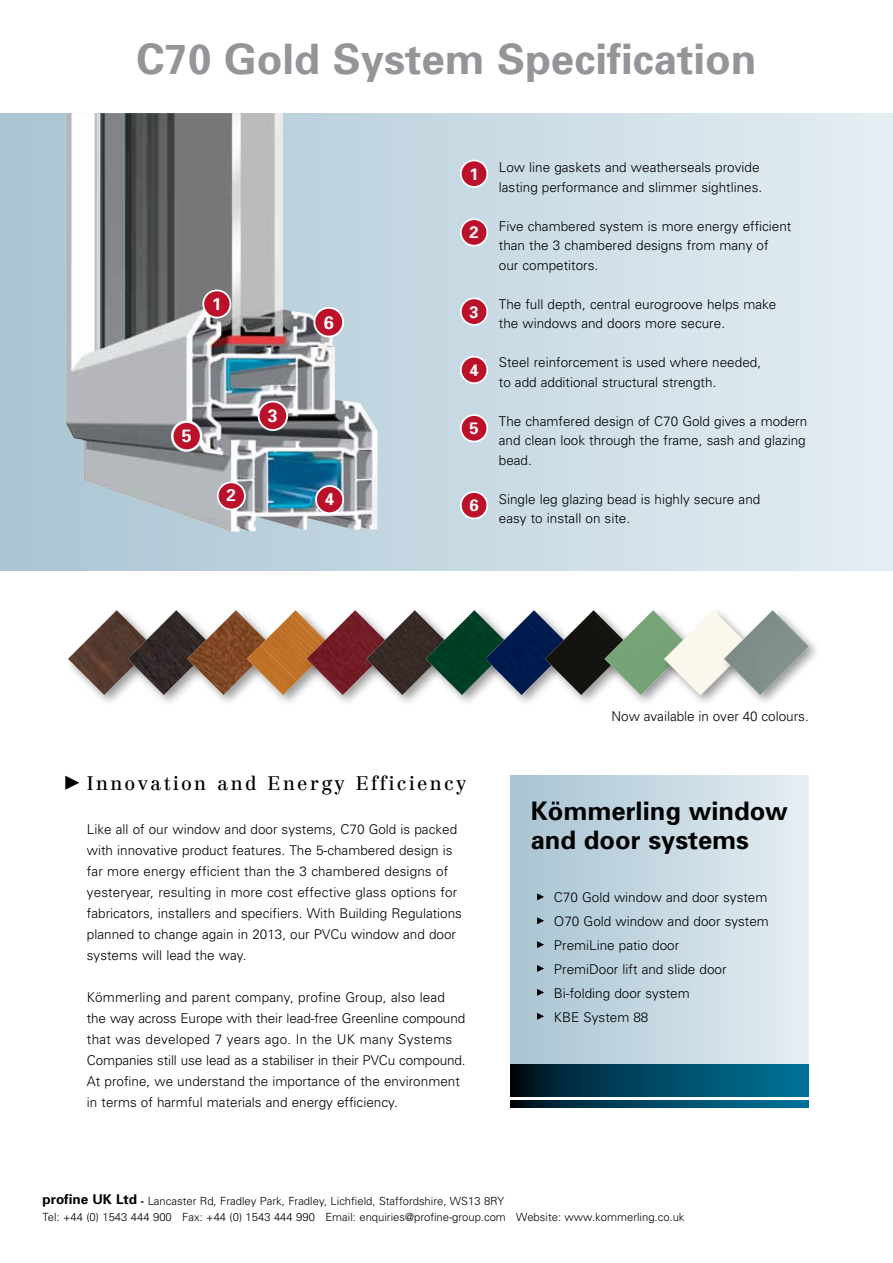
<style>
.page{position:relative;width:893px;height:1263px;background:#fff}
.page>*{position:absolute;margin:0;border:0;box-sizing:border-box;transform-origin:0 0}
.t1{font:700 42px "Univers";color:#939598}
.t2{font:700 25.5px/28.5px "Univers";color:#000}
.t3{font:19.5px "Centennial";letter-spacing:.12em;color:#000}
.t4{font:700 18px "Univers";color:#fff}
.t5{font:700 17.85px "Univers";color:#fff}
.t6{font:700 16.95px "Univers";color:#fff}
.t7{font:700 16.65px "Univers";color:#fff}
.t8{font:300 13.5px/21px "Univers";color:#000}
.t9{font:300 11.25px/16.5px "Univers";color:#000}
.s1{font-weight:700;font-size:13.5px}
.s2{font-weight:700}
</style>
<div class="page">
<div style="left:0;top:113px;width:893px;height:458px;background:linear-gradient(to right,#a9c4d2,#e4edf3)"></div>
<svg style="left:65px;top:776px;width:14px;height:14px"></svg>
<img style="left:66px;top:113px;width:312px;height:419px">
<div style="left:203px;top:290px;width:27px;height:28px;background:#bc112a;border-radius:50%"></div>
<div style="left:202px;top:289px;width:29px;height:29px;border:2px solid #fff;border-radius:50%"></div>
<div style="left:218px;top:482px;width:27px;height:27px;background:#bc112a;border-radius:50%"></div>
<div style="left:217px;top:481px;width:29px;height:29px;border:2px solid #fff;border-radius:50%"></div>
<div style="left:316px;top:486px;width:27px;height:27px;background:#bc112a;border-radius:50%"></div>
<div style="left:315px;top:485px;width:29px;height:29px;border:2px solid #fff;border-radius:50%"></div>
<div style="left:259px;top:401px;width:28px;height:29px;background:#bc112a;border-radius:50%"></div>
<div style="left:258px;top:401px;width:30px;height:30px;border:2px solid #fff;border-radius:50%"></div>
<div style="left:172px;top:422px;width:29px;height:29px;background:#bc112a;border-radius:50%"></div>
<div style="left:171px;top:420px;width:31px;height:32px;border:2px solid #fff;border-radius:50%"></div>
<div style="left:314px;top:308px;width:29px;height:29px;background:#bc112a;border-radius:50%"></div>
<div style="left:313px;top:307px;width:31px;height:30px;border:2px solid #fff;border-radius:50%"></div>
<div style="left:461px;top:160px;width:26px;height:27px;background:#bc112a;border-radius:50%"></div>
<div style="left:460px;top:160px;width:28px;height:28px;border:2px solid #fff;border-radius:50%"></div>
<div style="left:461px;top:219px;width:26px;height:27px;background:#bc112a;border-radius:50%"></div>
<div style="left:460px;top:218px;width:28px;height:28px;border:2px solid #fff;border-radius:50%"></div>
<div style="left:461px;top:298px;width:26px;height:27px;background:#bc112a;border-radius:50%"></div>
<div style="left:460px;top:297px;width:28px;height:29px;border:2px solid #fff;border-radius:50%"></div>
<div style="left:461px;top:357px;width:26px;height:26px;background:#bc112a;border-radius:50%"></div>
<div style="left:460px;top:356px;width:28px;height:28px;border:2px solid #fff;border-radius:50%"></div>
<div style="left:461px;top:415px;width:26px;height:26px;background:#bc112a;border-radius:50%"></div>
<div style="left:460px;top:414px;width:28px;height:28px;border:2px solid #fff;border-radius:50%"></div>
<div style="left:461px;top:492px;width:26px;height:26px;background:#bc112a;border-radius:50%"></div>
<div style="left:460px;top:491px;width:28px;height:28px;border:2px solid #fff;border-radius:50%"></div>
<div style="left:63px;top:605px;width:101px;height:101px;background:#000;opacity:.4"></div>
<div style="left:123px;top:605px;width:101px;height:101px;background:#000;opacity:.4"></div>
<div style="left:182px;top:605px;width:101px;height:101px;background:#000;opacity:.4"></div>
<div style="left:242px;top:605px;width:101px;height:101px;background:#000;opacity:.4"></div>
<div style="left:301px;top:605px;width:101px;height:101px;background:#000;opacity:.4"></div>
<div style="left:361px;top:605px;width:101px;height:101px;background:#000;opacity:.4"></div>
<div style="left:421px;top:605px;width:101px;height:101px;background:#000;opacity:.4"></div>
<div style="left:480px;top:605px;width:101px;height:101px;background:#000;opacity:.4"></div>
<div style="left:540px;top:605px;width:101px;height:101px;background:#000;opacity:.4"></div>
<div style="left:600px;top:605px;width:100px;height:101px;background:#000;opacity:.4"></div>
<div style="left:659px;top:605px;width:101px;height:101px;background:#000;opacity:.4"></div>
<div style="left:719px;top:605px;width:101px;height:101px;background:#000;opacity:.4"></div>
<svg style="left:68px;top:610px;width:656px;height:85px"></svg>
<img style="left:724px;top:610px;width:85px;height:85px">
<div style="left:511px;top:776px;width:297px;height:314px;background:linear-gradient(to right,#a8c4d2,#e5eef3)"></div>
<svg style="left:511px;top:1101px;width:297px;height:6px;background:#004761"></svg>
<svg style="left:511px;top:1064px;width:297px;height:32px;background:#004761"></svg>
<svg style="left:537px;top:893px;width:7px;height:7px"></svg>
<svg style="left:537px;top:917px;width:7px;height:7px"></svg>
<svg style="left:537px;top:941px;width:7px;height:7px"></svg>
<svg style="left:537px;top:965px;width:7px;height:7px"></svg>
<svg style="left:537px;top:989px;width:7px;height:7px"></svg>
<svg style="left:537px;top:1013px;width:7px;height:7px"></svg>
<h1 class="t1" style="left:137px;top:32px;width:621px">C70 Gold System Specification</h1>
<p class="t6" style="left:212px;top:293px;width:11px">1</p>
<h3 class="t4" style="left:324px;top:311px;width:12px">6</h3>
<h3 class="t5" style="left:182px;top:425px;width:11px">5</h3>
<h3 class="t5" style="left:268px;top:404px;width:11px">3</h3>
<p class="t6" style="left:227px;top:484px;width:11px">2</p>
<p class="t6" style="left:325px;top:488px;width:11px">4</p>
<p class="t7" style="left:469px;top:163px;width:11px">1</p>
<p class="t7" style="left:469px;top:222px;width:11px">2</p>
<p class="t7" style="left:469px;top:301px;width:11px">3</p>
<p class="t7" style="left:469px;top:359px;width:11px">4</p>
<p class="t7" style="left:469px;top:418px;width:11px">5</p>
<p class="t7" style="left:469px;top:495px;width:11px">6</p>
<p class="t8" style="left:499px;top:157px;width:265px;line-height:19.5px">Low line gaskets and weatherseals provide lasting performance and slimmer sightlines.</p>
<p class="t8" style="left:499px;top:216px;width:294px;line-height:19.5px">Five chambered system is more energy efficient than the 3 chambered designs from many of our competitors.</p>
<p class="t8" style="left:499px;top:294px;width:279px;line-height:19.5px">The full depth, central eurogroove helps make the windows and doors more secure.</p>
<p class="t8" style="left:499px;top:352px;width:264px;line-height:19.5px">Steel reinforcement is used where needed, to add additional structural strength.</p>
<p class="t8" style="left:499px;top:411px;width:310px;line-height:19.5px;text-align:justify">The chamfered design of C70 Gold gives a modern and clean look through the frame, sash and glazing bead.</p>
<p class="t8" style="left:499px;top:489px;width:263px;line-height:19.5px">Single leg glazing bead is highly secure and easy to install on site.</p>
<h3 class="t3" style="left:87px;top:771px;width:381px">Innovation and Energy Efficiency</h3>
<p class="t8" style="left:87px;top:818px;width:377px">Like all of our window and door systems, C70 Gold is packed with innovative product features. The 5-chambered design is far more energy efficient than the 3 chambered designs of yesteryear, resulting in more cost effective glass options for fabricators, installers and specifiers. With Building Regulations planned to change again in 2013, our PVCu window and door systems will lead the way.</p>
<p class="t8" style="left:87px;top:986px;width:380px">Kömmerling and parent company, profine Group, also lead the way across Europe with their lead-free Greenline compound that was developed 7 years ago. In the UK many Systems Companies still use lead as a stabiliser in their PVCu compound.<br>At profine, we understand the importance of the environment in terms of harmful materials and energy efficiency.</p>
<p class="t8" style="left:611px;top:705px;width:199px">Now available in over 40 colours.</p>
<h2 class="t2" style="left:531px;top:796px;width:259px">Kömmerling window and door systems</h2>
<p class="t8" style="left:554px;top:884px;width:216px;line-height:24px">C70 Gold window and door system<br>O70 Gold window and door system<br>PremiLine patio door<br>PremiDoor lift and slide door<br>Bi-folding door system<br>KBE System 88</p>
<p class="t9" style="left:43px;top:1192px;width:644px"><span class="s1">profine UK Ltd</span> <span class="s2">-</span> Lancaster Rd, Fradley Park, Fradley, Lichfield, Staffordshire, WS13 8RY<br>Tel: +44 (0) 1543 444 900 Fax: +44 (0) 1543 444 990 Email: enquiries@profine-group.com Website: www.kommerling.co.uk</p>
</div>
